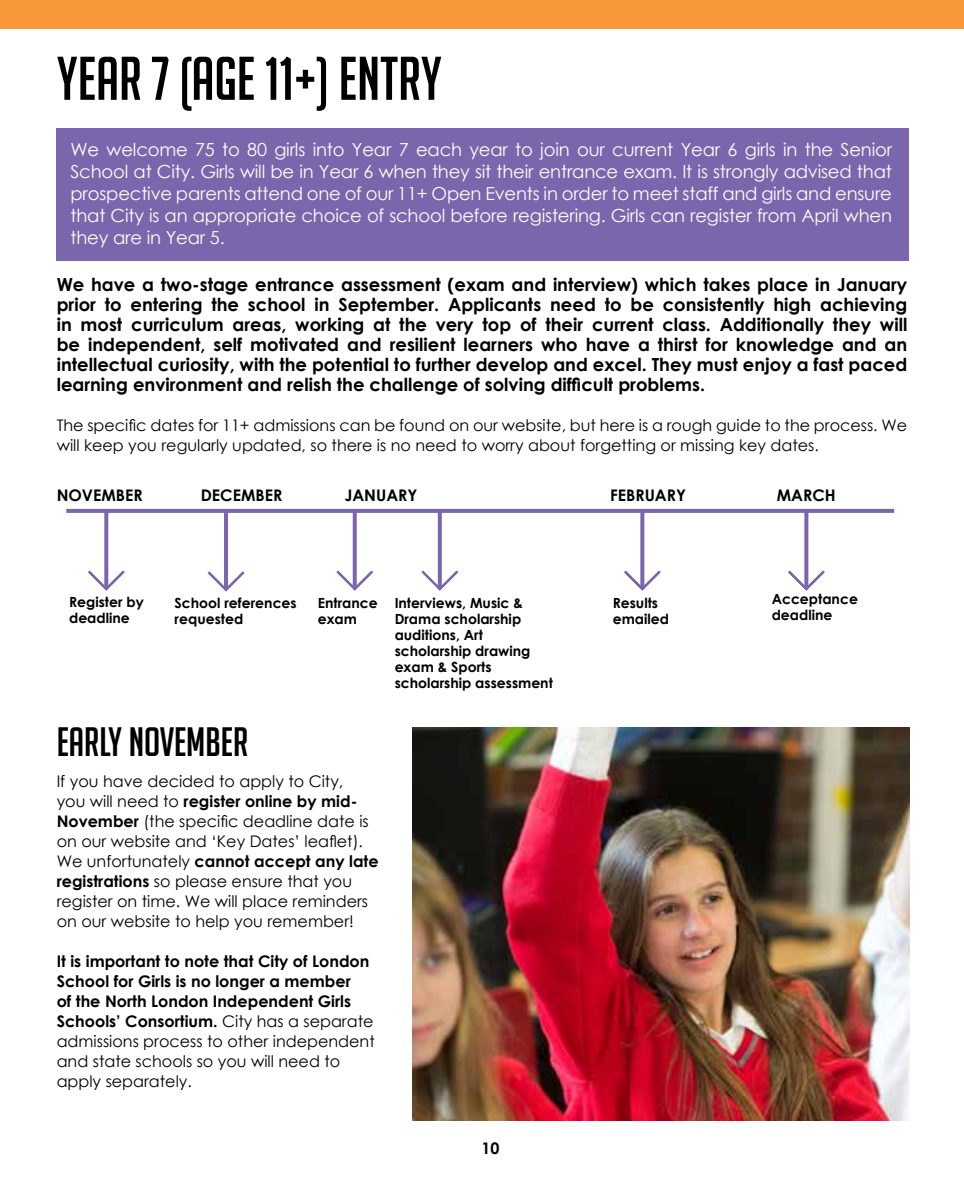
<style>
.page{position:relative;width:964px;height:1191px;background:#fff}
.page>*{position:absolute;margin:0;border:0;box-sizing:border-box;transform-origin:0 0}
.t1{font:60px "Big Noodle Titling";color:#000}
.t2{font:40px "Big Noodle Titling";color:#000}
.t3{font:700 18px/20px "Century Gothic";color:#000;text-align:justify}
.t4{font:18px/22px "Century Gothic";letter-spacing:-.01em;color:#fff;text-align:justify}
.t5{font:16px/20px "Century Gothic";color:#000}
.t6{font:700 16px/20px "Century Gothic";color:#000}
.t7{font:700 14px/16px "Century Gothic";color:#000}
.s1{font-weight:700}
.s2{font-weight:400}
</style>
<div class="page">
<div style="left:0;top:0;width:964px;height:28px;background:#f89838"></div>
<div style="left:57px;top:128px;width:852px;height:133px;background:#7b66ad"></div>
<svg style="left:66px;top:509px;width:828px;height:4px;fill:#7b66ad"></svg>
<div style="left:104px;top:511px;width:4px;height:77px;border:2px solid #7b66ad"></div>
<svg style="left:88px;top:569px;width:37px;height:22px"></svg>
<div style="left:353px;top:511px;width:4px;height:77px;border:2px solid #7b66ad"></div>
<svg style="left:336px;top:569px;width:37px;height:22px"></svg>
<div style="left:438px;top:511px;width:4px;height:77px;border:2px solid #7b66ad"></div>
<svg style="left:421px;top:569px;width:38px;height:22px"></svg>
<div style="left:640px;top:511px;width:4px;height:77px;border:2px solid #7b66ad"></div>
<svg style="left:624px;top:569px;width:37px;height:22px"></svg>
<div style="left:804px;top:511px;width:4px;height:77px;border:2px solid #7b66ad"></div>
<svg style="left:788px;top:569px;width:37px;height:22px"></svg>
<div style="left:224px;top:512px;width:4px;height:77px;border:2px solid #7b66ad"></div>
<svg style="left:207px;top:570px;width:38px;height:22px"></svg>
<img style="left:413px;top:727px;width:496px;height:393px">
<h1 class="t1" style="left:57px;top:46px;width:387px">YEAR 7 (AGE 11+) ENTRY</h1>
<p class="t4" style="left:71px;top:138px;width:823px">We welcome 75 to 80 girls into Year 7 each year to join our current Year 6 girls in the Senior School at City. Girls will be in Year 6 when they sit their entrance exam. It is strongly advised that prospective parents attend one of our 11+ Open Events in order to meet staff and girls and ensure that City is an appropriate choice of school before registering. Girls can register from April when they are in Year 5.</p>
<p class="t3" style="left:57px;top:273px;width:852px">We have a two-stage entrance assessment (exam and interview) which takes place in January prior to entering the school in September. Applicants need to be consistently high achieving in most curriculum areas, working at the very top of their current class. Additionally they will be independent, self motivated and resilient learners who have a thirst for knowledge and an intellectual curiosity, with the potential to further develop and excel. They must enjoy a fast paced learning environment and relish the challenge of solving difficult problems.</p>
<p class="t5" style="left:57px;top:415px;width:852px">The specific dates for 11+ admissions can be found on our website, but here is a rough guide to the process. We will keep you regularly updated, so there is no need to worry about forgetting or missing key dates.</p>
<p class="t6" style="left:57px;top:484px;width:88px">NOVEMBER</p>
<p class="t6" style="left:201px;top:484px;width:83px">DECEMBER</p>
<p class="t6" style="left:345px;top:484px;width:74px">JANUARY</p>
<p class="t6" style="left:610px;top:484px;width:77px">FEBRUARY</p>
<p class="t6" style="left:777px;top:484px;width:60px">MARCH</p>
<p class="t7" style="left:69px;top:593px;width:76px">Register by deadline</p>
<p class="t7" style="left:318px;top:594px;width:61px">Entrance exam</p>
<p class="t7" style="left:613px;top:594px;width:58px">Results emailed</p>
<p class="t7" style="left:772px;top:590px;width:88px">Acceptance deadline</p>
<p class="t7" style="left:175px;top:594px;width:124px">School references requested</p>
<p class="t7" style="left:395px;top:594px;width:160px">Interviews, Music &amp;<br>Drama scholarship auditions, Art scholarship drawing exam &amp; Sports scholarship assessment</p>
<h2 class="t2" style="left:57px;top:720px;width:193px">EARLY NOVEMBER</h2>
<p class="t5" style="left:57px;top:771px;width:323px">If you have decided to apply to City,<br>you will need to <span class="s1">register online by mid-November</span> (the specific deadline date is on our website and ‘Key Dates’ leaflet).<br>We unfortunately <span class="s1">cannot accept any late registrations</span> so please ensure that you register on time. We will place reminders on our website to help you remember!</p>
<p class="t6" style="left:57px;top:950px;width:319px">It is important to note that City of London School for Girls is no longer a member<br>of the North London Independent Girls Schools’ Consortium. <span class="s2">City has a separate admissions process to other independent and state schools so you will need to apply separately.</span></p>
<p class="t6" style="left:481px;top:1138px;width:19px">10</p>
</div>
